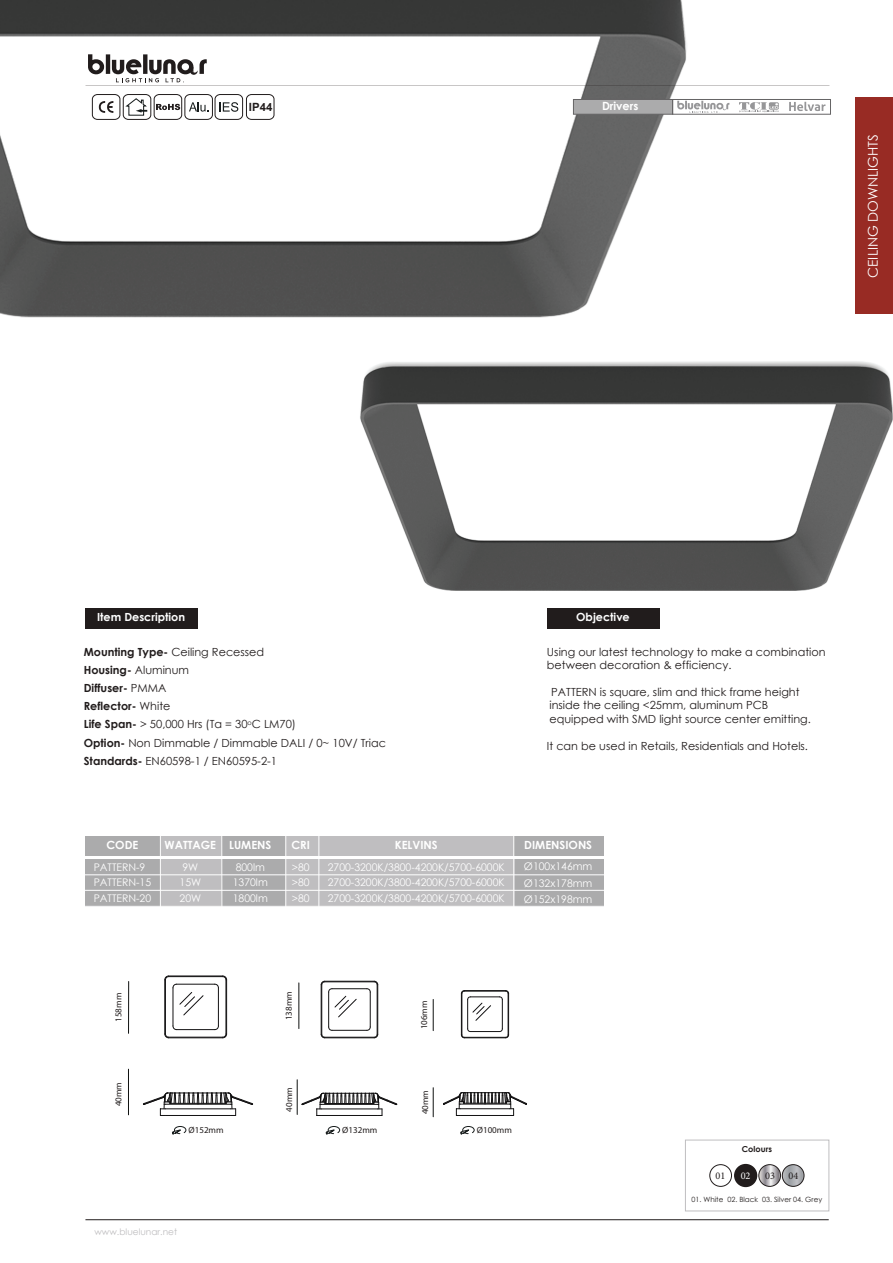
<style>
.page{position:relative;width:893px;height:1263px;background:#fff}
.page>*{position:absolute;margin:0;border:0;box-sizing:border-box;transform-origin:0 0}
.t1{font:13.5px "Century Gothic";color:#fff}
.t2{font:700 11.4px "Century Gothic";color:#fff}
.t3{font:700 11.4px "Arial";color:#211c1c}
.t4{font:11.25px/18.1px "Century Gothic";color:#211c1c}
.t5{font:700 11.25px "Century Gothic";color:#fff}
.t6{font:10.5px/15.8px "Century Gothic";color:#fff}
.t7{font:10.2px "Minion Pro";color:#211c1c}
.t8{font:10.2px "Minion Pro";color:#fff}
.t9{font:9px "Myriad Pro";color:#211c1c}
.t10{font:9px "Century Gothic";color:#bfbec0}
.t11{font:700 8.25px "Century Gothic";color:#211c1c}
.t12{font:7.2px "Century Gothic";color:#211c1c}
.s1{font-weight:700}
</style>
<div class="page">
<img style="left:0;top:0;width:893px;height:591px">
<svg style="left:88px;top:54px;width:16px;height:20px"></svg>
<hr style="left:106px;top:54px;width:4px;height:20px;background:#211c1c">
<svg style="left:143px;top:54px;width:4px;height:5px"></svg>
<svg style="left:112px;top:59px;width:95px;height:24px"></svg>
<div style="left:710px;top:1164px;width:22px;height:22px;border:1px solid #211c1c;border-radius:50%"></div>
<div style="left:735px;top:1165px;width:21px;height:21px;background:#211c1c;border-radius:50%"></div>
<svg style="left:759px;top:1165px;width:21px;height:21px"></svg>
<div style="left:759px;top:1164px;width:22px;height:22px;border:1px solid #211c1c;border-radius:50%"></div>
<svg style="left:782px;top:1165px;width:22px;height:21px"></svg>
<div style="left:782px;top:1164px;width:22px;height:22px;border:1px solid #211c1c;border-radius:50%"></div>
<div style="left:734px;top:1164px;width:23px;height:23px;border:2px solid #211c1c;border-radius:50%"></div>
<div style="left:685px;top:1140px;width:144px;height:71px;border:1px solid #bfbec0"></div>
<div style="left:855px;top:98px;width:38px;height:216px;background:#982b24"></div>
<div style="left:573px;top:99px;width:100px;height:16px;background:#ababac;border:1px solid #656465"></div>
<svg style="left:789px;top:102px;width:36px;height:9px"></svg>
<svg style="left:677px;top:101px;width:52px;height:12px"></svg>
<div style="left:672px;top:99px;width:159px;height:16px;border:1px solid #656465"></div>
<svg style="left:739px;top:102px;width:40px;height:10px"></svg>
<svg style="left:99px;top:101px;width:14px;height:12px"></svg>
<div style="left:92px;top:94px;width:28px;height:26px;border:1px solid #211c1c;border-radius:5px"></div>
<div style="left:246px;top:94px;width:28px;height:26px;border:1px solid #211c1c;border-radius:5px"></div>
<svg style="left:189px;top:102px;width:20px;height:10px"></svg>
<svg style="left:219px;top:102px;width:19px;height:10px"></svg>
<div style="left:123px;top:94px;width:28px;height:26px;border:1px solid #211c1c;border-radius:5px"></div>
<svg style="left:124px;top:97px;width:24px;height:19px"></svg>
<div style="left:184px;top:94px;width:29px;height:26px;border:1px solid #211c1c;border-radius:5px"></div>
<svg style="left:156px;top:104px;width:24px;height:7px"></svg>
<div style="left:154px;top:94px;width:28px;height:26px;border:1px solid #211c1c;border-radius:5px"></div>
<div style="left:215px;top:94px;width:28px;height:26px;border:1px solid #211c1c;border-radius:5px"></div>
<div style="left:85px;top:836px;width:75px;height:19px;background:#ababac"></div>
<div style="left:161px;top:836px;width:61px;height:19px;background:#bfbec0"></div>
<div style="left:222px;top:836px;width:64px;height:19px;background:#ababac"></div>
<div style="left:456px;top:836px;width:148px;height:19px;background:#ababac"></div>
<div style="left:388px;top:836px;width:126px;height:19px;background:#bfbec0"></div>
<div style="left:286px;top:836px;width:107px;height:19px;background:#bfbec0"></div>
<div style="left:85px;top:859px;width:75px;height:47px;background:#ababac"></div>
<div style="left:161px;top:859px;width:61px;height:47px;background:#bfbec0"></div>
<div style="left:222px;top:859px;width:64px;height:47px;background:#ababac"></div>
<div style="left:514px;top:859px;width:90px;height:47px;background:#ababac"></div>
<div style="left:286px;top:859px;width:228px;height:47px;background:#bfbec0"></div>
<hr style="left:221px;top:831px;width:1px;height:99px;background:#fff">
<hr style="left:285px;top:827px;width:1px;height:103px;background:#fff">
<hr style="left:318px;top:827px;width:1px;height:101px;background:#fff">
<hr style="left:513px;top:831px;width:1px;height:102px;background:#fff">
<hr style="left:43px;top:874px;width:570px;height:1px;background:#fff">
<hr style="left:43px;top:890px;width:570px;height:1px;background:#fff">
<div style="left:85px;top:608px;width:112px;height:21px;background:#211c1c"></div>
<div style="left:547px;top:608px;width:112px;height:21px;background:#211c1c"></div>
<hr style="left:128px;top:1069px;width:1px;height:46px;background:#0f1110">
<hr style="left:128px;top:981px;width:1px;height:52px;background:#0f1110">
<hr style="left:297px;top:1080px;width:1px;height:34px;background:#0f1110">
<hr style="left:299px;top:983px;width:1px;height:45px;background:#0f1110">
<svg style="left:433px;top:1088px;width:1px;height:29px"></svg>
<hr style="left:433px;top:999px;width:1px;height:32px;background:#0f1110">
<svg style="left:460px;top:1126px;width:15px;height:9px"></svg>
<svg style="left:326px;top:1126px;width:14px;height:9px"></svg>
<svg style="left:172px;top:1126px;width:14px;height:9px"></svg>
<svg style="left:143px;top:1092px;width:110px;height:24px"></svg>
<svg style="left:302px;top:1093px;width:95px;height:23px"></svg>
<svg style="left:443px;top:1092px;width:84px;height:24px"></svg>
<hr style="left:177px;top:984px;width:38px;height:1px;background:#121112">
<hr style="left:218px;top:988px;width:1px;height:38px;background:#121112">
<hr style="left:177px;top:1029px;width:38px;height:1px;background:#121112">
<hr style="left:173px;top:988px;width:1px;height:38px;background:#121112">
<hr style="left:165px;top:980px;width:1px;height:54px;background:#121112">
<svg style="left:164px;top:1025px;width:13px;height:13px"></svg>
<hr style="left:169px;top:1037px;width:54px;height:1px;background:#121112">
<svg style="left:214px;top:1025px;width:13px;height:13px"></svg>
<hr style="left:226px;top:980px;width:1px;height:54px;background:#121112">
<svg style="left:214px;top:975px;width:13px;height:13px"></svg>
<hr style="left:169px;top:976px;width:54px;height:1px;background:#121112">
<svg style="left:164px;top:975px;width:40px;height:40px"></svg>
<hr style="left:332px;top:988px;width:35px;height:1px;background:#121112">
<hr style="left:370px;top:992px;width:1px;height:35px;background:#121112">
<hr style="left:332px;top:1030px;width:35px;height:1px;background:#121112">
<hr style="left:328px;top:992px;width:1px;height:35px;background:#121112">
<hr style="left:321px;top:985px;width:1px;height:49px;background:#121112">
<svg style="left:321px;top:1026px;width:11px;height:12px"></svg>
<hr style="left:325px;top:1037px;width:49px;height:1px;background:#121112">
<svg style="left:366px;top:1026px;width:12px;height:12px"></svg>
<hr style="left:377px;top:985px;width:1px;height:49px;background:#121112">
<svg style="left:366px;top:981px;width:12px;height:11px"></svg>
<hr style="left:325px;top:981px;width:49px;height:1px;background:#121112">
<svg style="left:321px;top:981px;width:36px;height:36px"></svg>
<svg style="left:461px;top:990px;width:48px;height:48px"></svg>
<p class="t3" style="left:249px;top:99px;width:25px">IP44</p>
<p class="t2" style="left:602px;top:97px;width:38px">Drivers</p>
<p class="t1" style="left:863px;top:278px;width:145px;rotate:-90deg">CEILING DOWNLIGHTS</p>
<p class="t5" style="left:97px;top:609px;width:90px">Item Description</p>
<p class="t5" style="left:576px;top:609px;width:55px">Objective</p>
<p class="t4" style="left:84px;top:642px;width:304px"><span class="s1">Mounting Type-</span> Ceiling Recessed<br><span class="s1">Housing-</span> Aluminum<br><span class="s1">Diffuser-</span> PMMA<br><span class="s1">Reflector-</span> White<br><span class="s1">Life Span-</span> &gt; 50,000 Hrs (Ta = 30<sup>o</sup>C LM70)<br><span class="s1">Option-</span> Non Dimmable / Dimmable DALI / 0~ 10V/ Triac<br><span class="s1">Standards-</span> EN60598-1 / EN60595-2-1</p>
<p class="t4" style="left:547px;top:644px;width:280px;line-height:13.5px">Using our latest technology to make a combination between decoration &amp; efficiency.</p>
<p class="t4" style="left:549px;top:685px;width:263px;line-height:13.5px">PATTERN is square, slim and thick frame height inside the ceiling &lt;25mm, aluminum PCB equipped with SMD light source center emitting.</p>
<p class="t4" style="left:547px;top:736px;width:263px">It can be used in Retails, Residentials and Hotels.</p>
<p class="t5" style="left:106px;top:837px;width:33px">CODE</p>
<p class="t5" style="left:165px;top:837px;width:108px">WATTAGE LUMENS</p>
<p class="t5" style="left:291px;top:837px;width:20px">CRI</p>
<p class="t5" style="left:395px;top:837px;width:44px">KELVINS</p>
<p class="t5" style="left:524px;top:837px;width:69px">DIMENSIONS</p>
<p class="t6" style="left:94px;top:859px;width:59px">PATTERN-9<br>PATTERN-15<br>PATTERN-20</p>
<p class="t6" style="left:180px;top:859px;width:23px">9W<br>15W<br>20W</p>
<p class="t6" style="left:233px;top:859px;width:37px">800lm<br>1370lm<br>1800lm</p>
<p class="t6" style="left:292px;top:859px;width:19px;text-align:justify">&gt;80 &gt;80 &gt;80</p>
<p class="t6" style="left:328px;top:859px;width:178px;text-align:justify">2700-3200K/3800-4200K/5700-6000K 2700-3200K/3800-4200K/5700-6000K 2700-3200K/3800-4200K/5700-6000K</p>
<p class="t6" style="left:524px;top:858px;width:70px;line-height:16.5px;text-align:justify">Ø100x146mm Ø132x178mm Ø152x198mm</p>
<p class="t9" style="left:113px;top:1022px;width:30px;rotate:-90deg">m851 m</p>
<p class="t9" style="left:113px;top:1106px;width:26px;rotate:-90deg">40mm</p>
<p class="t9" style="left:283px;top:1020px;width:30px;rotate:-90deg">m831 m</p>
<p class="t9" style="left:283px;top:1111px;width:26px;rotate:-90deg">40mm</p>
<p class="t9" style="left:419px;top:1029px;width:30px;rotate:-90deg">106mm</p>
<p class="t9" style="left:420px;top:1114px;width:26px;rotate:-90deg">40mm</p>
<p class="t9" style="left:189px;top:1124px;width:37px">Ø152mm</p>
<p class="t9" style="left:342px;top:1124px;width:37px">Ø132mm</p>
<p class="t9" style="left:477px;top:1124px;width:37px">Ø100mm</p>
<p class="t10" style="left:94px;top:1225px;width:84px">www.bluelunar.net</p>
<p class="t11" style="left:742px;top:1143px;width:32px">Colours</p>
<p class="t7" style="left:716px;top:1169px;width:11px">01</p>
<p class="t8" style="left:741px;top:1169px;width:11px">02</p>
<p class="t7" style="left:765px;top:1169px;width:11px">03</p>
<p class="t7" style="left:788px;top:1169px;width:11px">04</p>
<p class="t12" style="left:692px;top:1195px;width:132px">01. White 02. Black 03. Silver 04. Grey</p>
</div>
